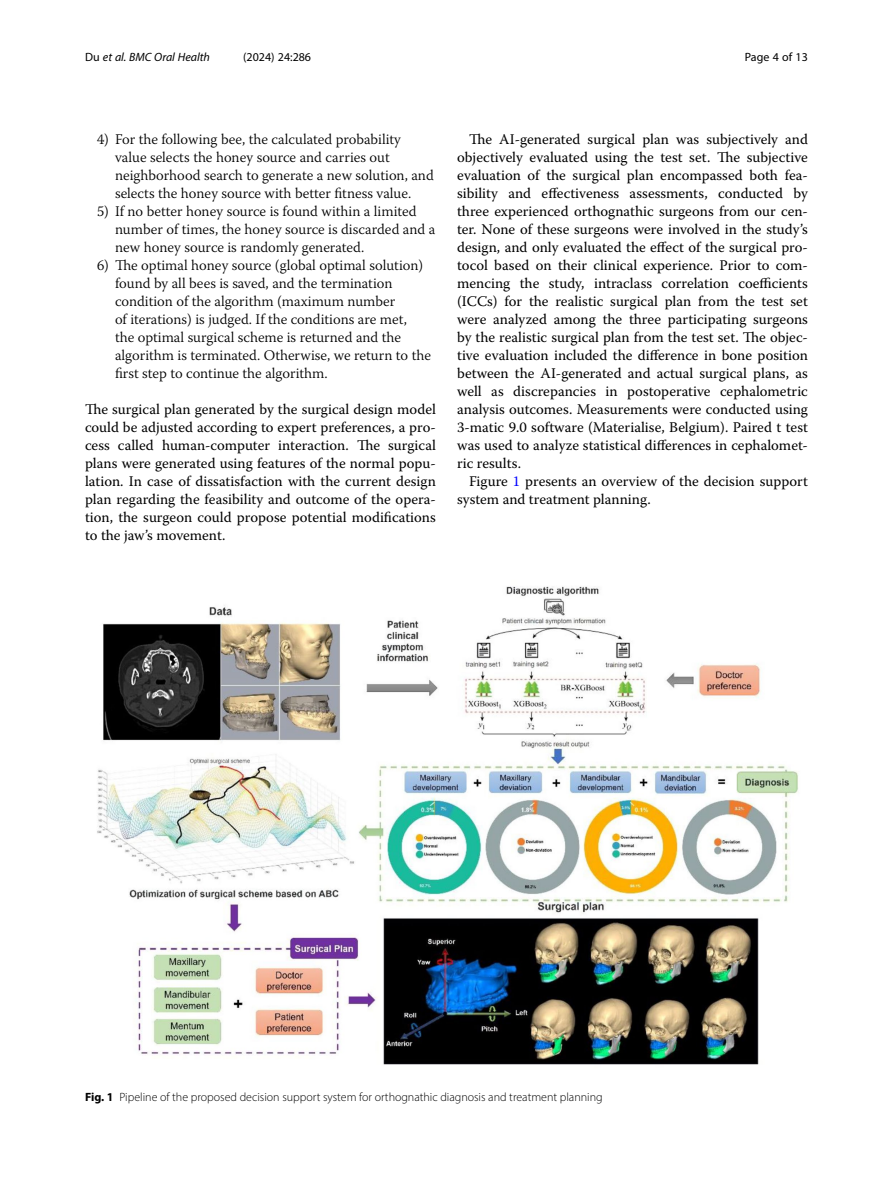
<style>
.page{position:relative;width:893px;height:1191px;background:#fff}
.page>*{position:absolute;margin:0;border:0;box-sizing:border-box;transform-origin:0 0}
.Body_Text_Indent{font:14.7px/18px "Warnock Pro";color:#000;text-align:justify}
.Ordered_L1{font:300 14.7px/18px "Warnock Pro";color:#000}
.Body_Text{font:14.7px/18px "Warnock Pro";color:#000;text-align:justify}
.Figure_Caption{font:300 12px "Myriad Pro";color:#000}
.t1{font:12px "Myriad Pro";color:#000}
.t2{font:italic 12px "Myriad Pro";color:#000}
.s1{font-style:normal}
.s2{color:#00f}
.s3{font-weight:700}
</style>
<div class="page">
<img style="left:97px;top:586px;width:702px;height:479px">
<p class="t2" style="left:85px;top:50px;width:126px"><span class="s1">Du</span> et al. BMC Oral Health</p>
<p class="t1" style="left:243px;top:50px;width:70px">(2024) 24:286</p>
<p class="t1" style="left:745px;top:50px;width:65px">Page 4 of 13</p>
<p class="Ordered_L1" style="left:115px;top:130px;width:320px;text-indent:-18px">4) For the following bee, the calculated probability value selects the honey source and carries out neighborhood search to generate a new solution, and selects the honey source with better fitness value.</p>
<p class="Ordered_L1" style="left:115px;top:202px;width:322px;text-indent:-18px">5) If no better honey source is found within a limited number of times, the honey source is discarded and a new honey source is randomly generated.</p>
<p class="Ordered_L1" style="left:115px;top:256px;width:317px;text-indent:-18px">6) The optimal honey source (global optimal solution) found by all bees is saved, and the termination condition of the algorithm (maximum number<br>of iterations) is judged. If the conditions are met,<br>the optimal surgical scheme is returned and the algorithm is terminated. Otherwise, we return to the first step to continue the algorithm.</p>
<p class="Body_Text" style="left:85px;top:400px;width:352px">The surgical plan generated by the surgical design model could be adjusted according to expert preferences, a pro&shy;cess called human-computer interaction. The surgical plans were generated using features of the normal popu&shy;lation. In case of dissatisfaction with the current design plan regarding the feasibility and outcome of the opera&shy;tion, the surgeon could propose potential modifications to the jaw’s movement.</p>
<p class="Body_Text_Indent" style="left:457px;top:130px;width:352px;text-indent:12px">The AI-generated surgical plan was subjectively and objectively evaluated using the test set. The subjective evaluation of the surgical plan encompassed both fea&shy;sibility and effectiveness assessments, conducted by three experienced orthognathic surgeons from our cen&shy;ter. None of these surgeons were involved in the study’s design, and only evaluated the effect of the surgical pro&shy;tocol based on their clinical experience. Prior to com&shy;mencing the study, intraclass correlation coefficients (ICCs) for the realistic surgical plan from the test set were analyzed among the three participating surgeons by the realistic surgical plan from the test set. The objec&shy;tive evaluation included the difference in bone position between the AI-generated and actual surgical plans, as well as discrepancies in postoperative cephalometric analysis outcomes. Measurements were conducted using 3-matic 9.0 software (Materialise, Belgium). Paired t test was used to analyze statistical differences in cephalomet&shy;ric results.</p>
<p class="Body_Text_Indent" style="left:457px;top:472px;width:352px;text-indent:12px">Figure <span class="s2">1</span> presents an overview of the decision support system and treatment planning.</p>
<p class="Figure_Caption" style="left:85px;top:1089px;width:519px"><span class="s3">Fig. 1</span> Pipeline of the proposed decision support system for orthognathic diagnosis and treatment planning</p>
</div>
